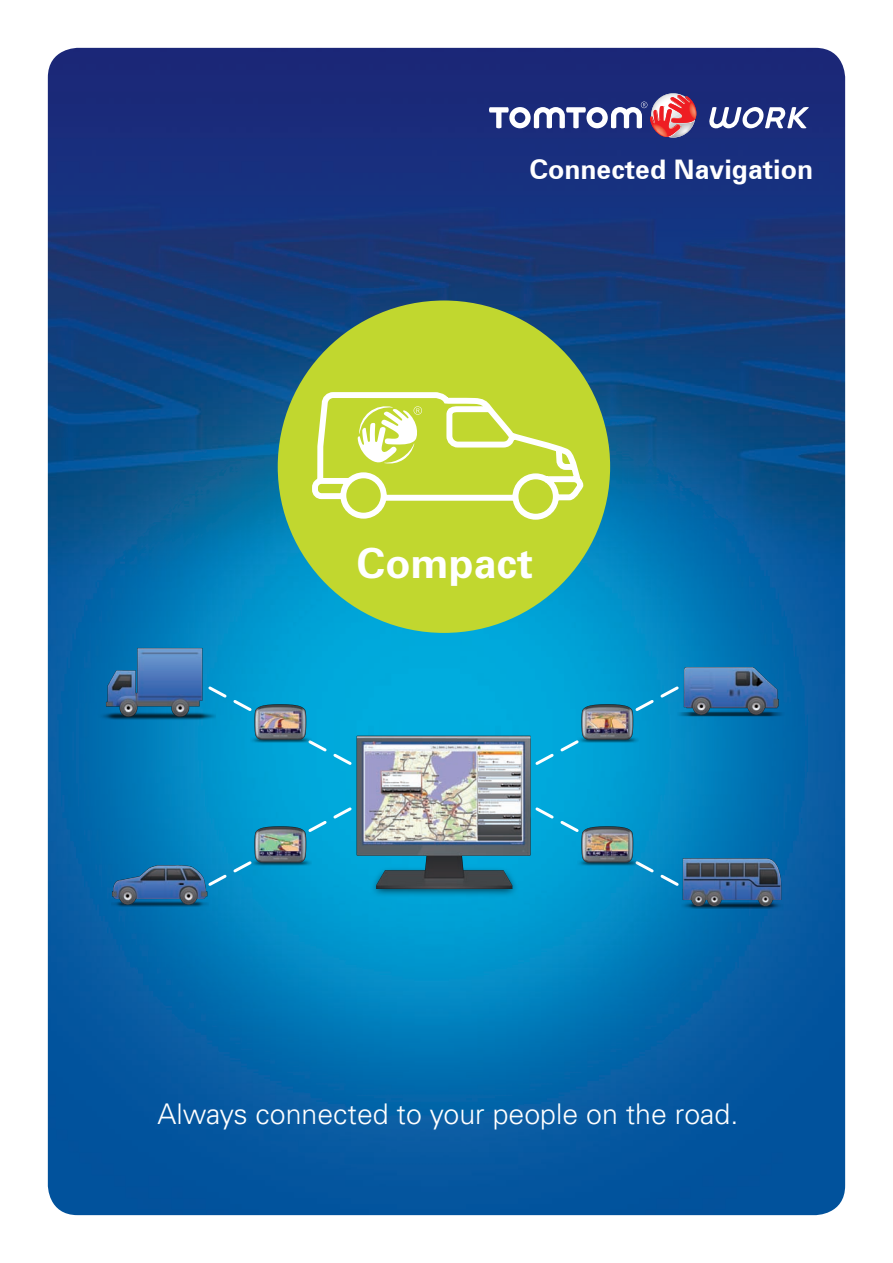
<style>
.page{position:relative;width:893px;height:1263px;background:#fff}
.page>*{position:absolute;margin:0;border:0;box-sizing:border-box;transform-origin:0 0}
.t1{font:700 41.55px "Zurich BT";color:#fff}
.t2{font:300 28.5px "Univers LT";color:#fff}
.t3{font:700 27px "Zurich BT";color:#fff}
</style>
<div class="page">
<img style="left:48px;top:48px;width:797px;height:1167px">
<div style="left:278px;top:300px;width:332px;height:333px;background:#c1d72f;border-radius:50%"></div>
<svg style="left:312px;top:392px;width:272px;height:128px"></svg>
<svg style="left:489px;top:93px;width:208px;height:45px"></svg>
<svg style="left:708px;top:107px;width:101px;height:21px"></svg>
<svg style="left:206px;top:684px;width:148px;height:83px;background:#05a3d7"></svg>
<svg style="left:533px;top:805px;width:148px;height:83px;background:#079ad0"></svg>
<img style="left:250px;top:703px;width:61px;height:43px">
<svg style="left:206px;top:805px;width:148px;height:83px;background:#069ed2"></svg>
<svg style="left:533px;top:684px;width:148px;height:83px;background:#06a0d4"></svg>
<img style="left:250px;top:825px;width:61px;height:44px">
<img style="left:578px;top:703px;width:61px;height:43px">
<img style="left:578px;top:825px;width:61px;height:44px">
<img style="left:355px;top:732px;width:176px;height:169px">
<img style="left:98px;top:636px;width:118px;height:88px">
<img style="left:111px;top:863px;width:97px;height:46px">
<img style="left:681px;top:854px;width:102px;height:57px">
<img style="left:677px;top:657px;width:107px;height:69px">
<p class="t3" style="left:529px;top:150px;width:285px">Connected Navigation</p>
<h1 class="t1" style="left:357px;top:538px;width:178px">Compact</h1>
<p class="t2" style="left:158px;top:1097px;width:582px">Always connected to your people on the road.</p>
</div>
